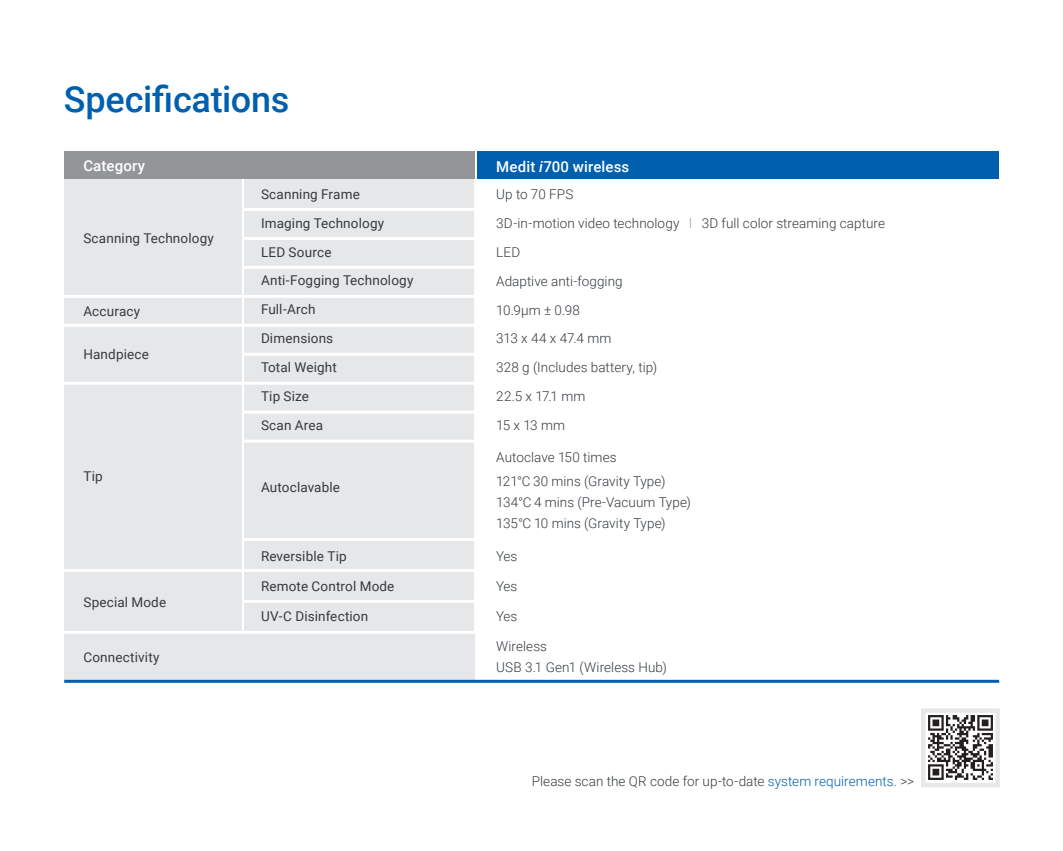
<style>
.page{position:relative;width:1063px;height:851px;background:#fff}
.page>*{position:absolute;margin:0;border:0;box-sizing:border-box;transform-origin:0 0}
.t1{font:500 36px "Roboto";letter-spacing:-.01em;color:#0160ae}
.t2{font:500 15px "Roboto";letter-spacing:.01em;color:#fff}
.t3{font:300 13.5px/29px "Roboto";letter-spacing:.005em;color:#353b40}
.t4{font:13.5px/29px "Roboto";letter-spacing:.01em;color:#353b40}
.s1{font-style:italic}
.s2{font-weight:100}
.s3{color:#0160ae}
</style>
<div class="page">
<div style="left:64px;top:632px;width:410px;height:50px;background:#e6e7e9"></div>
<div style="left:64px;top:178px;width:177px;height:452px;background:#e6e7e9"></div>
<div style="left:245px;top:178px;width:229px;height:452px;background:#e6e7e9"></div>
<hr style="left:244px;top:208px;width:755px;height:3px;background:#fff">
<hr style="left:244px;top:237px;width:755px;height:3px;background:#fff">
<hr style="left:244px;top:266px;width:755px;height:3px;background:#fff">
<hr style="left:64px;top:295px;width:935px;height:3px;background:#fff">
<hr style="left:62px;top:324px;width:937px;height:3px;background:#fff">
<hr style="left:244px;top:353px;width:755px;height:3px;background:#fff">
<hr style="left:62px;top:381px;width:937px;height:3px;background:#fff">
<hr style="left:244px;top:410px;width:755px;height:3px;background:#fff">
<div style="left:64px;top:152px;width:410px;height:27px;background:#939598"></div>
<div style="left:477px;top:152px;width:522px;height:27px;background:#0160ae"></div>
<hr style="left:64px;top:679px;width:935px;height:3px;background:#0160ae">
<hr style="left:244px;top:439px;width:755px;height:3px;background:#fff">
<img style="left:928px;top:715px;width:65px;height:65px">
<div style="left:921px;top:708px;width:79px;height:79px;border:4px solid #e6e7e9"></div>
<hr style="left:64px;top:569px;width:933px;height:3px;background:#fff">
<hr style="left:244px;top:538px;width:753px;height:3px;background:#fff">
<hr style="left:55px;top:630px;width:941px;height:3px;background:#fff">
<hr style="left:244px;top:599px;width:753px;height:3px;background:#fff">
<h1 class="t1" style="left:64px;top:74px;width:227px">Specifications</h1>
<p class="t2" style="left:83px;top:155px;width:63px">Category</p>
<p class="t2" style="left:496px;top:156px;width:135px">Medit <span class="s1">i</span>700 wireless</p>
<p class="t4" style="left:83px;top:223px;width:132px">Scanning Technology</p>
<p class="t4" style="left:83px;top:296px;width:58px">Accuracy</p>
<p class="t4" style="left:83px;top:339px;width:67px">Handpiece</p>
<p class="t4" style="left:83px;top:461px;width:21px">Tip</p>
<p class="t4" style="left:83px;top:587px;width:84px">Special Mode</p>
<p class="t4" style="left:83px;top:641px;width:78px">Connectivity</p>
<p class="t4" style="left:261px;top:179px;width:154px">Scanning Frame<br>Imaging Technology<br>LED Source<br>Anti-Fogging Technology<br>Full-Arch<br>Dimensions<br>Total Weight<br>Tip Size<br>Scan Area</p>
<p class="t4" style="left:261px;top:471px;width:81px">Autoclavable</p>
<p class="t4" style="left:261px;top:541px;width:87px">Reversible Tip</p>
<p class="t4" style="left:261px;top:571px;width:135px">Remote Control Mode</p>
<p class="t4" style="left:261px;top:601px;width:109px">UV-C Disinfection</p>
<p class="t3" style="left:496px;top:179px;width:390px">Up to 70 FPS<br>3D-in-motion video technology <span class="s2">l</span> 3D full color streaming capture<br>LED<br>Adaptive anti-fogging<br>10.9μm ± 0.98<br>313 x 44 x 47.4 mm<br>328 g (Includes battery, tip)<br>22.5 x 17.1 mm<br>15 x 13 mm</p>
<p class="t3" style="left:496px;top:442px;width:122px">Autoclave 150 times</p>
<p class="t3" style="left:496px;top:469px;width:196px;line-height:21px">121°C 30 mins (Gravity Type)<br>134°C 4 mins (Pre-Vacuum Type)<br>135°C 10 mins (Gravity Type)</p>
<p class="t3" style="left:496px;top:541px;width:23px">Yes</p>
<p class="t3" style="left:496px;top:571px;width:23px">Yes</p>
<p class="t3" style="left:496px;top:601px;width:23px">Yes</p>
<p class="t3" style="left:496px;top:631px;width:52px">Wireless</p>
<p class="t3" style="left:496px;top:652px;width:172px">USB 3.1 Gen1 (Wireless Hub)</p>
<p class="t3" style="left:532px;top:765px;width:384px">Please scan the QR code for up-to-date <span class="s3">system requirements.</span> &gt;&gt;</p>
</div>
